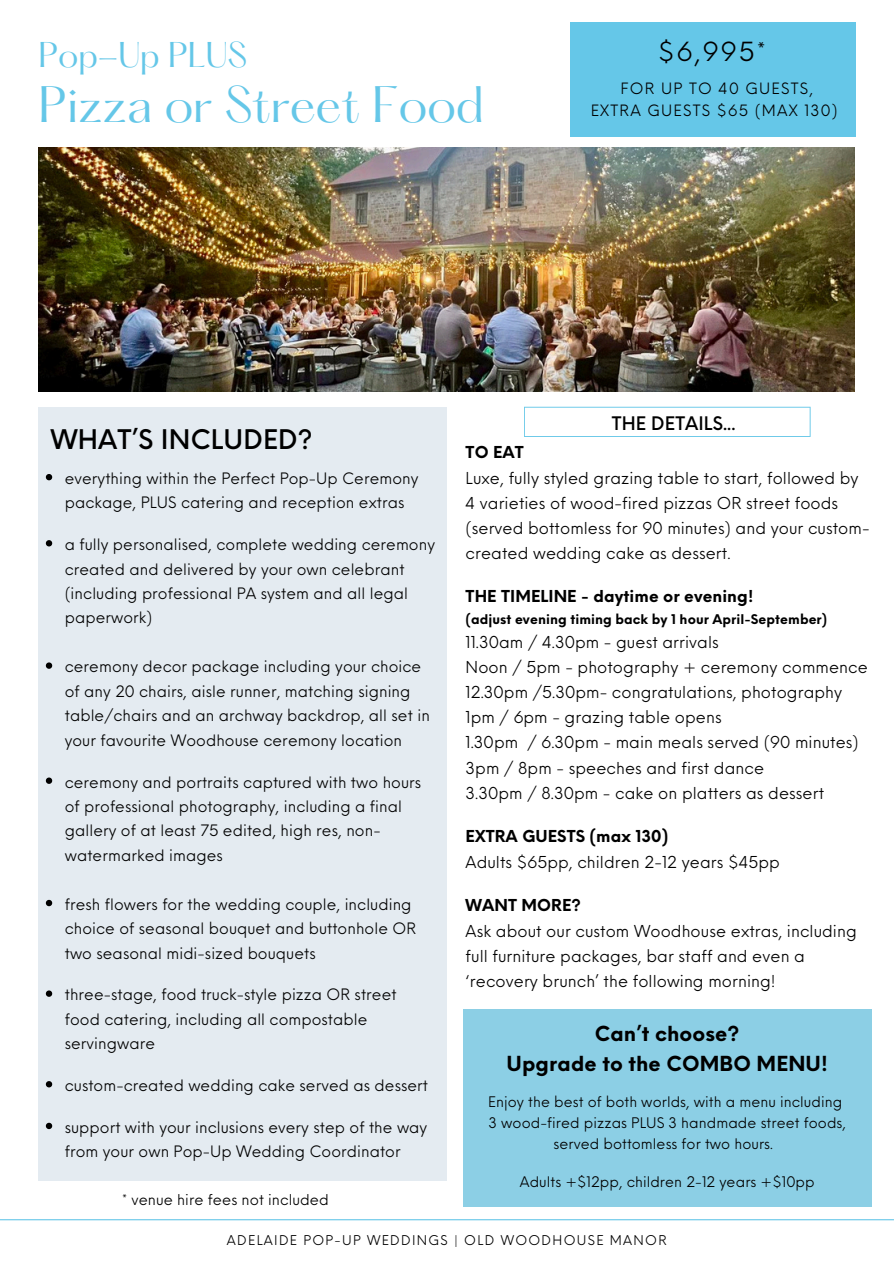
<style>
.page{position:relative;width:894px;height:1264px;background:#fff}
.page>*{position:absolute;margin:0;border:0;box-sizing:border-box;transform-origin:0 0}
.t1{font:44.85px "Hatton";letter-spacing:-.01em;color:#65c7e8}
.t2{font:31.35px "Hatton";letter-spacing:-.01em;color:#65c7e8}
.t3{font:500 26.4px "Neue Einstellung";letter-spacing:.005em;color:#000}
.t4{font:25.8px "Neue Einstellung";color:#000}
.t5{font:700 20.25px/30.3px "Neue Einstellung";letter-spacing:.005em;color:#000;text-align:center}
.t6{font:500 18.3px "Neue Einstellung";letter-spacing:.005em;color:#000}
.t7{font:16.05px/25px "Neue Einstellung";letter-spacing:.005em;color:#000}
.t8{font:700 16.05px "Neue Einstellung";letter-spacing:.005em;color:#000}
.t9{font:15.3px/24.5px "Neue Einstellung";letter-spacing:.005em;color:#000}
.t10{font:15.3px/22.5px "Neue Einstellung";letter-spacing:.08em;color:#000;text-align:center}
.t11{font:14.55px "Neue Einstellung";letter-spacing:.005em;color:#000}
.t12{font:14.25px/21.3px "Neue Einstellung";letter-spacing:.005em;color:#000;text-align:center}
.t13{font:13.2px "Neue Einstellung";letter-spacing:.1em;color:#000}
.t14{font:700 13.05px "Neue Einstellung";letter-spacing:.005em;color:#000}
</style>
<div class="page">
<img style="left:39px;top:147px;width:815px;height:244px">
<div style="left:39px;top:407px;width:407px;height:772px;background:#e4ebf1"></div>
<div style="left:570px;top:22px;width:284px;height:114px;background:#65c7e8"></div>
<svg style="left:524px;top:407px;width:286px;height:30px"></svg>
<hr style="left:0;top:1219px;width:893px;height:1px;background:#65c7e8">
<div style="left:463px;top:1009px;width:408px;height:198px;background:#8ccfe5"></div>
<svg style="left:46px;top:474px;width:6px;height:6px"></svg>
<svg style="left:46px;top:540px;width:6px;height:6px"></svg>
<svg style="left:46px;top:662px;width:6px;height:6px"></svg>
<svg style="left:46px;top:777px;width:6px;height:6px"></svg>
<svg style="left:46px;top:899px;width:6px;height:7px"></svg>
<svg style="left:46px;top:990px;width:6px;height:6px"></svg>
<svg style="left:46px;top:1081px;width:6px;height:6px"></svg>
<svg style="left:46px;top:1122px;width:6px;height:7px"></svg>
<h1 class="t2" style="left:39px;top:40px;width:210px">Pop-Up PLUS</h1>
<h1 class="t1" style="left:39px;top:83px;width:447px">Pizza or Street Food</h1>
<p class="t4" style="left:657px;top:28px;width:109px">$6,995*</p>
<p class="t10" style="left:590px;top:75px;width:248px">FOR UP TO 40 GUESTS,<br>EXTRA GUESTS $65 (MAX 130)</p>
<p class="t3" style="left:51px;top:416px;width:263px">WHAT’S INCLUDED?</p>
<p class="t9" style="left:65px;top:464px;width:355px">everything within the Perfect Pop-Up Ceremony package, PLUS catering and reception extras</p>
<p class="t9" style="left:65px;top:530px;width:371px">a fully personalised, complete wedding ceremony created and delivered by your own celebrant (including professional PA system and all legal paperwork)</p>
<p class="t9" style="left:65px;top:653px;width:366px">ceremony decor package including your choice of any 20 chairs, aisle runner, matching signing table/chairs and an archway backdrop, all set in your favourite Woodhouse ceremony location</p>
<p class="t9" style="left:65px;top:768px;width:358px">ceremony and portraits captured with two hours of professional photography, including a final gallery of at least 75 edited, high res, non&shy;watermarked images</p>
<p class="t9" style="left:65px;top:890px;width:353px">fresh flowers for the wedding couple, including choice of seasonal bouquet and buttonhole OR two seasonal midi-sized bouquets</p>
<p class="t9" style="left:65px;top:981px;width:333px">three-stage, food truck-style pizza OR street food catering, including all compostable servingware</p>
<p class="t9" style="left:65px;top:1071px;width:365px">custom-created wedding cake served as dessert</p>
<p class="t9" style="left:65px;top:1113px;width:364px">support with your inclusions every step of the way from your own Pop-Up Wedding Coordinator</p>
<p class="t6" style="left:611px;top:406px;width:125px">THE DETAILS...</p>
<h3 class="t8" style="left:465px;top:437px;width:60px">TO EAT</h3>
<h6 class="t7" style="left:465px;top:463px;width:405px">Luxe, fully styled grazing table to start, followed by 4 varieties of wood-fired pizzas OR street foods (served bottomless for 90 minutes) and your custom&shy;created wedding cake as dessert.</h6>
<h2 class="t8" style="left:465px;top:581px;width:289px">THE TIMELINE - daytime or evening!</h2>
<p class="t14" style="left:465px;top:607px;width:363px">(adjust evening timing back by 1 hour April-September)</p>
<p class="t7" style="left:465px;top:628px;width:254px">11.30am / 4.30pm - guest arrivals</p>
<p class="t7" style="left:465px;top:653px;width:403px">Noon / 5pm - photography + ceremony commence</p>
<p class="t7" style="left:465px;top:678px;width:378px">12.30pm /5.30pm- congratulations, photography</p>
<p class="t7" style="left:465px;top:703px;width:257px">1pm / 6pm - grazing table opens</p>
<p class="t7" style="left:465px;top:728px;width:394px">1.30pm / 6.30pm - main meals served (90 minutes)</p>
<p class="t7" style="left:465px;top:753px;width:300px">3pm / 8pm - speeches and first dance</p>
<p class="t7" style="left:465px;top:778px;width:360px">3.30pm / 8.30pm - cake on platters as dessert</p>
<p class="t8" style="left:465px;top:821px;width:204px">EXTRA GUESTS (max 130)</p>
<h4 class="t7" style="left:465px;top:848px;width:315px">Adults $65pp, children 2-12 years $45pp</h4>
<p class="t8" style="left:465px;top:890px;width:117px">WANT MORE?</p>
<p class="t7" style="left:465px;top:917px;width:392px">Ask about our custom Woodhouse extras, including full furniture packages, bar staff and even a ‘recovery brunch’ the following morning!</p>
<p class="t5" style="left:506px;top:1016px;width:323px">Can’t choose?<br>Upgrade to the COMBO MENU!</p>
<h5 class="t12" style="left:488px;top:1089px;width:355px">Enjoy the best of both worlds, with a menu including</h5>
<p class="t12" style="left:488px;top:1110px;width:359px">3 wood-fired pizzas PLUS 3 handmade street foods, served bottomless for two hours.</p>
<p class="t12" style="left:519px;top:1169px;width:296px">Adults +$12pp, children 2-12 years +$10pp</p>
<p class="t11" style="left:122px;top:1186px;width:208px">* venue hire fees not included</p>
<p class="t13" style="left:227px;top:1227px;width:441px">ADELAIDE POP-UP WEDDINGS | OLD WOODHOUSE MANOR</p>
</div>
